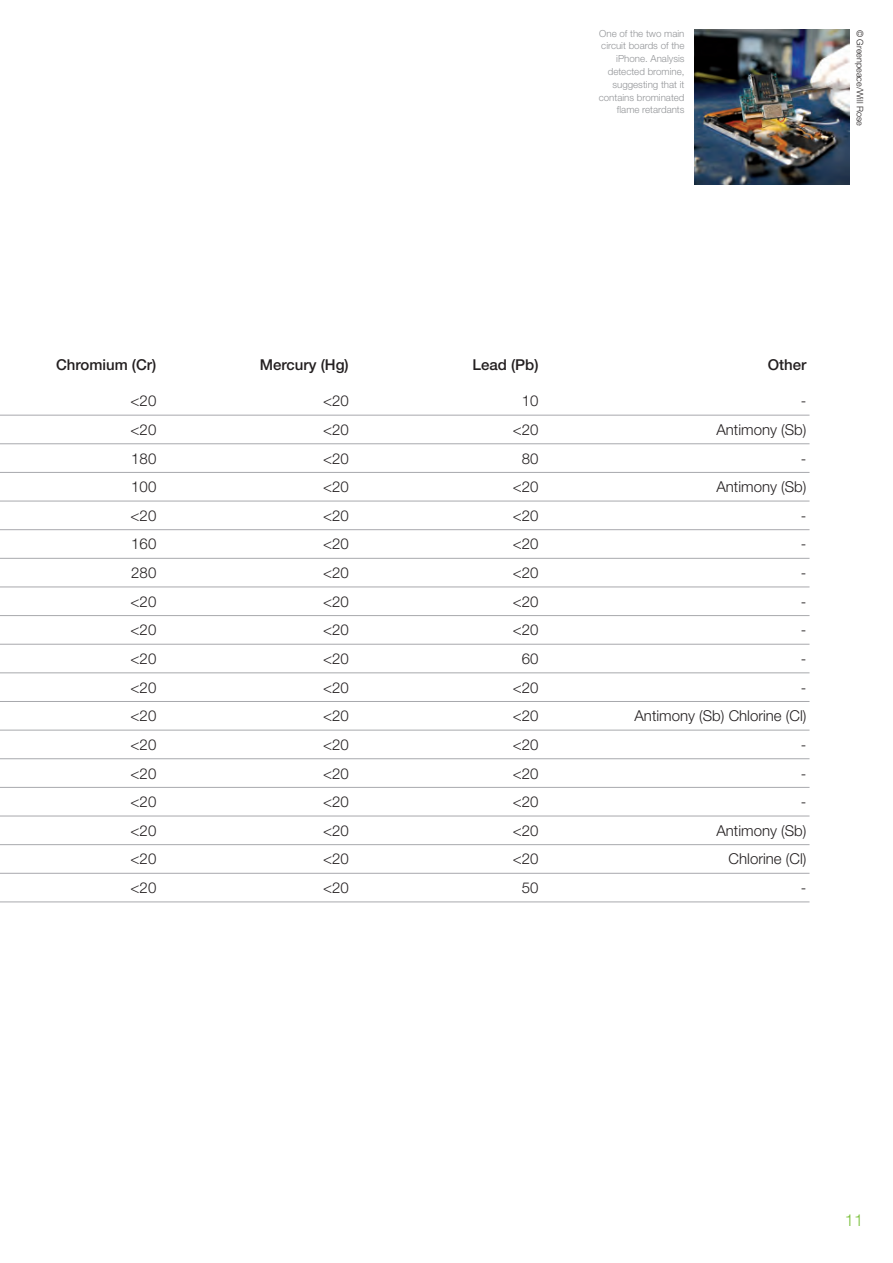
<style>
.page{position:relative;width:893px;height:1263px;background:#fff}
.page>*{position:absolute;margin:0;border:0;box-sizing:border-box;transform-origin:0 0}
.t1{font:300 16.5px "Helvetica Neue";color:#7fc241}
.t2{font:300 15px "Helvetica Neue";color:#231f20}
.t3{font:500 15px "Helvetica Neue";color:#231f20}
.t4{font:300 9.75px/12.8px "Helvetica Neue";color:#939598;text-align:right}
.t5{font:300 9px "Helvetica Neue";color:#231f20}
</style>
<div class="page">
<img style="left:694px;top:30px;width:155px;height:155px">
<hr style="left:0;top:415px;width:809px;height:1px;background:#a8a9ad">
<hr style="left:0;top:443px;width:809px;height:1px;background:#a8a9ad">
<hr style="left:0;top:472px;width:809px;height:1px;background:#a8a9ad">
<hr style="left:0;top:501px;width:809px;height:1px;background:#a8a9ad">
<hr style="left:0;top:529px;width:809px;height:1px;background:#a8a9ad">
<hr style="left:0;top:558px;width:809px;height:1px;background:#a8a9ad">
<hr style="left:0;top:587px;width:809px;height:1px;background:#a8a9ad">
<hr style="left:0;top:615px;width:809px;height:1px;background:#a8a9ad">
<hr style="left:0;top:644px;width:809px;height:1px;background:#a8a9ad">
<hr style="left:0;top:672px;width:809px;height:1px;background:#a8a9ad">
<hr style="left:0;top:701px;width:809px;height:1px;background:#a8a9ad">
<hr style="left:0;top:730px;width:809px;height:1px;background:#a8a9ad">
<hr style="left:0;top:758px;width:809px;height:1px;background:#a8a9ad">
<hr style="left:0;top:787px;width:809px;height:1px;background:#a8a9ad">
<hr style="left:0;top:816px;width:809px;height:1px;background:#a8a9ad">
<hr style="left:0;top:844px;width:809px;height:1px;background:#a8a9ad">
<hr style="left:0;top:873px;width:809px;height:1px;background:#a8a9ad">
<hr style="left:0;top:901px;width:809px;height:1px;background:#a8a9ad">
<p class="t4" style="left:599px;top:28px;width:87px">One of the two main circuit boards of the iPhone. Analysis detected bromine, suggesting that it contains brominated flame retardants</p>
<p class="t5" style="left:863px;top:30px;width:97px;rotate:90deg">© Greenpeace/Will Rose</p>
<p class="t3" style="left:56px;top:360px;width:102px">Chromium (Cr)</p>
<p class="t3" style="left:260px;top:360px;width:90px">Mercury (Hg)</p>
<p class="t3" style="left:472px;top:360px;width:68px">Lead (Pb)</p>
<p class="t3" style="left:768px;top:360px;width:40px">Other</p>
<p class="t2" style="left:131px;top:396px;width:27px">&lt;20</p>
<p class="t2" style="left:323px;top:396px;width:27px">&lt;20</p>
<p class="t2" style="left:522px;top:396px;width:18px">10</p>
<p class="t2" style="left:801px;top:396px;width:7px">-</p>
<p class="t2" style="left:131px;top:424px;width:27px">&lt;20</p>
<p class="t2" style="left:323px;top:424px;width:27px">&lt;20</p>
<p class="t2" style="left:513px;top:424px;width:27px">&lt;20</p>
<p class="t2" style="left:716px;top:424px;width:92px">Antimony (Sb)</p>
<p class="t2" style="left:131px;top:453px;width:27px">180</p>
<p class="t2" style="left:323px;top:453px;width:27px">&lt;20</p>
<p class="t2" style="left:522px;top:453px;width:18px">80</p>
<p class="t2" style="left:801px;top:453px;width:7px">-</p>
<p class="t2" style="left:131px;top:481px;width:27px">100</p>
<p class="t2" style="left:323px;top:481px;width:27px">&lt;20</p>
<p class="t2" style="left:513px;top:481px;width:27px">&lt;20</p>
<p class="t2" style="left:716px;top:481px;width:92px">Antimony (Sb)</p>
<p class="t2" style="left:131px;top:510px;width:27px">&lt;20</p>
<p class="t2" style="left:323px;top:510px;width:27px">&lt;20</p>
<p class="t2" style="left:513px;top:510px;width:27px">&lt;20</p>
<p class="t2" style="left:801px;top:510px;width:7px">-</p>
<p class="t2" style="left:131px;top:539px;width:27px">160</p>
<p class="t2" style="left:323px;top:539px;width:27px">&lt;20</p>
<p class="t2" style="left:513px;top:539px;width:27px">&lt;20</p>
<p class="t2" style="left:801px;top:539px;width:7px">-</p>
<p class="t2" style="left:131px;top:567px;width:27px">280</p>
<p class="t2" style="left:323px;top:567px;width:27px">&lt;20</p>
<p class="t2" style="left:513px;top:567px;width:27px">&lt;20</p>
<p class="t2" style="left:801px;top:567px;width:7px">-</p>
<p class="t2" style="left:131px;top:596px;width:27px">&lt;20</p>
<p class="t2" style="left:323px;top:596px;width:27px">&lt;20</p>
<p class="t2" style="left:513px;top:596px;width:27px">&lt;20</p>
<p class="t2" style="left:801px;top:596px;width:7px">-</p>
<p class="t2" style="left:131px;top:625px;width:27px">&lt;20</p>
<p class="t2" style="left:323px;top:625px;width:27px">&lt;20</p>
<p class="t2" style="left:513px;top:625px;width:27px">&lt;20</p>
<p class="t2" style="left:801px;top:625px;width:7px">-</p>
<p class="t2" style="left:131px;top:653px;width:27px">&lt;20</p>
<p class="t2" style="left:323px;top:653px;width:27px">&lt;20</p>
<p class="t2" style="left:522px;top:653px;width:18px">60</p>
<p class="t2" style="left:801px;top:653px;width:7px">-</p>
<p class="t2" style="left:131px;top:682px;width:27px">&lt;20</p>
<p class="t2" style="left:323px;top:682px;width:27px">&lt;20</p>
<p class="t2" style="left:513px;top:682px;width:27px">&lt;20</p>
<p class="t2" style="left:801px;top:682px;width:7px">-</p>
<p class="t2" style="left:131px;top:710px;width:27px">&lt;20</p>
<p class="t2" style="left:323px;top:710px;width:27px">&lt;20</p>
<p class="t2" style="left:513px;top:710px;width:27px">&lt;20</p>
<p class="t2" style="left:634px;top:710px;width:173px">Antimony (Sb) Chlorine (Cl)</p>
<p class="t2" style="left:131px;top:739px;width:27px">&lt;20</p>
<p class="t2" style="left:323px;top:739px;width:27px">&lt;20</p>
<p class="t2" style="left:513px;top:739px;width:27px">&lt;20</p>
<p class="t2" style="left:801px;top:739px;width:7px">-</p>
<p class="t2" style="left:131px;top:768px;width:27px">&lt;20</p>
<p class="t2" style="left:323px;top:768px;width:27px">&lt;20</p>
<p class="t2" style="left:513px;top:768px;width:27px">&lt;20</p>
<p class="t2" style="left:801px;top:768px;width:7px">-</p>
<p class="t2" style="left:131px;top:796px;width:27px">&lt;20</p>
<p class="t2" style="left:323px;top:796px;width:27px">&lt;20</p>
<p class="t2" style="left:513px;top:796px;width:27px">&lt;20</p>
<p class="t2" style="left:801px;top:796px;width:7px">-</p>
<p class="t2" style="left:131px;top:825px;width:27px">&lt;20</p>
<p class="t2" style="left:323px;top:825px;width:27px">&lt;20</p>
<p class="t2" style="left:513px;top:825px;width:27px">&lt;20</p>
<p class="t2" style="left:716px;top:825px;width:92px">Antimony (Sb)</p>
<p class="t2" style="left:131px;top:854px;width:27px">&lt;20</p>
<p class="t2" style="left:323px;top:854px;width:27px">&lt;20</p>
<p class="t2" style="left:513px;top:854px;width:27px">&lt;20</p>
<p class="t2" style="left:729px;top:854px;width:79px">Chlorine (Cl)</p>
<p class="t2" style="left:131px;top:882px;width:27px">&lt;20</p>
<p class="t2" style="left:323px;top:882px;width:27px">&lt;20</p>
<p class="t2" style="left:522px;top:882px;width:18px">50</p>
<p class="t2" style="left:801px;top:882px;width:7px">-</p>
<p class="t1" style="left:845px;top:1214px;width:20px">11</p>
</div>
